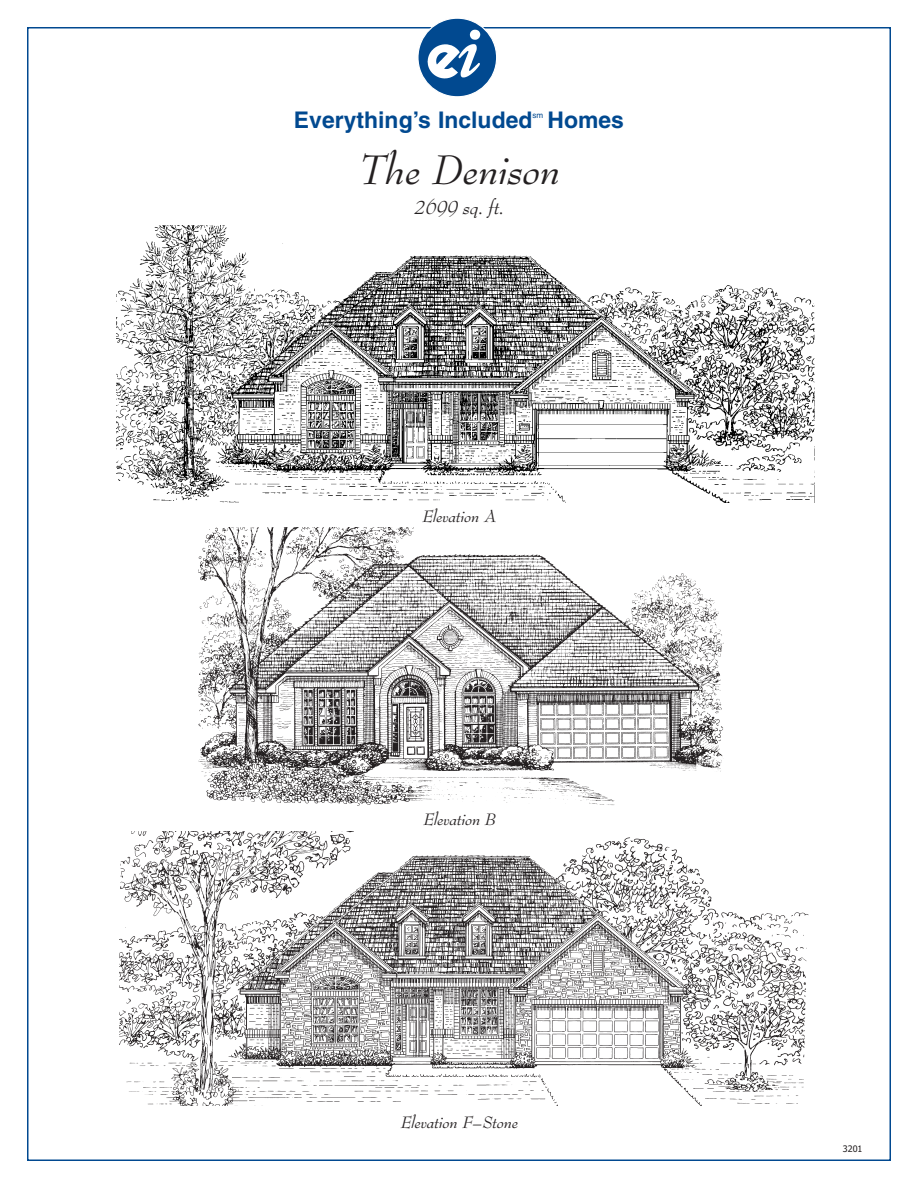
<style>
.page{position:relative;width:918px;height:1188px;background:#fff}
.page>*{position:absolute;margin:0;border:0;box-sizing:border-box;transform-origin:0 0}
.t1{font:italic 45px "Bernhard Modern";color:#231f20}
.t2{font:700 22.95px "Helvetica";color:#014990}
.t3{font:italic 21px "Bernhard Modern";color:#231f20}
.t4{font:italic 18px "Bernhard Modern";color:#231f20}
.t5{font:9px "Tahoma";color:#231f20}
.t6{font:8.1px "Helvetica";color:#014990}
</style>
<div class="page">
<div style="left:418px;top:18px;width:79px;height:79px;background:#014990;border-radius:50%"></div>
<div style="left:417px;top:18px;width:80px;height:79px;border:1px solid #fff;border-radius:50%"></div>
<svg style="left:428px;top:30px;width:52px;height:48px"></svg>
<img style="left:117px;top:225px;width:698px;height:278px">
<img style="left:198px;top:528px;width:526px;height:277px">
<img style="left:119px;top:831px;width:690px;height:275px">
<p class="t2" style="left:294px;top:111px;width:240px">Everything’s Included</p>
<p class="t6" style="left:532px;top:112px;width:12px">sm</p>
<p class="t2" style="left:547px;top:111px;width:78px">Homes</p>
<h1 class="t1" style="left:358px;top:150px;width:203px">The Denison</h1>
<p class="t3" style="left:414px;top:198px;width:91px">2699 sq. ft.</p>
<p class="t4" style="left:422px;top:508px;width:76px">Elevation A</p>
<p class="t4" style="left:423px;top:811px;width:74px">Elevation B</p>
<p class="t4" style="left:401px;top:1115px;width:119px">Elevation F–Stone</p>
<p class="t5" style="left:843px;top:1143px;width:21px">3201</p>
</div>
